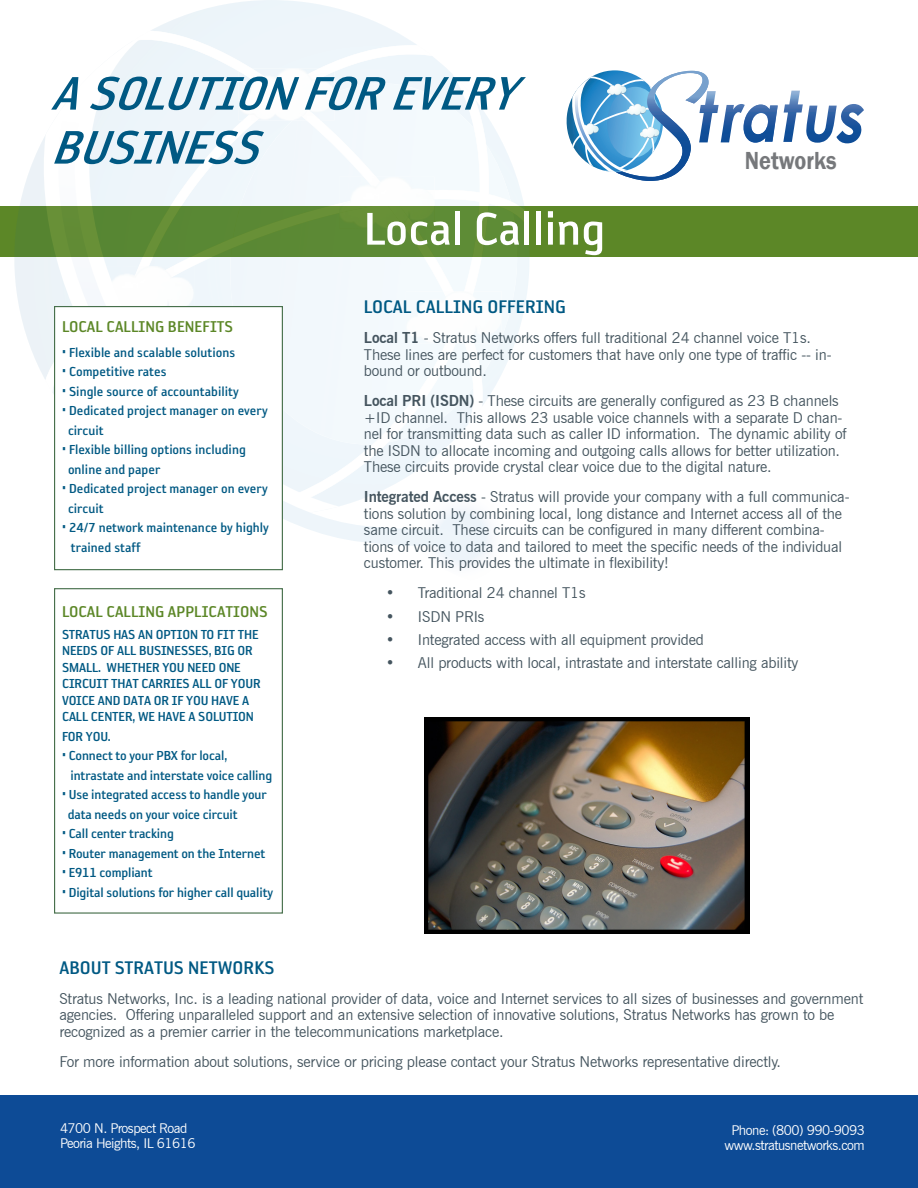
<style>
.page{position:relative;width:918px;height:1188px;background:#fff}
.page>*{position:absolute;margin:0;border:0;box-sizing:border-box;transform-origin:0 0}
.t1{font:italic 54px/54px "Reykjavik One OT B Gauge";color:#005983}
.t2{font:52.65px "Reykjavik One OT B Gauge";color:#fff}
.t3{font:600 25.35px "Franklin Gothic";color:#76787b;scale:.87 1}
.t4{font:21px "Reykjavik One OT B Gauge";color:#005983}
.t5{font:18px "Reykjavik One OT B Gauge";color:#5c8727}
.t6{font:15px/16.5px "News Gothic BT";letter-spacing:-.01em;color:#45555f}
.t7{font:15px/19.5px "Reykjavik One OT B Gauge";letter-spacing:-.005em;color:#005983}
.t8{font:13.5px "News Gothic BT";letter-spacing:-.035em;color:#fff}
.s1{font-weight:700}
</style>
<div class="page">
<div style="left:0;top:206px;width:918px;height:50px;background:#5c8727"></div>
<svg style="left:5px;top:256px;width:36px;height:115px"></svg>
<svg style="left:339px;top:31px;width:189px;height:375px"></svg>
<svg style="left:41px;top:31px;width:298px;height:348px;fill:#eef5fa"></svg>
<svg style="left:438px;top:512px;width:52px;height:53px"></svg>
<svg style="left:52px;top:68px;width:423px;height:482px"></svg>
<img style="left:239px;top:69px;width:95px;height:52px">
<img style="left:292px;top:93px;width:42px;height:28px">
<img style="left:339px;top:177px;width:96px;height:52px">
<img style="left:406px;top:291px;width:95px;height:52px">
<img style="left:443px;top:291px;width:31px;height:52px">
<div style="left:54px;top:306px;width:229px;height:264px;background:#fff;border:1px solid #48704c"></div>
<svg style="left:566px;top:70px;width:298px;height:111px"></svg>
<div style="left:54px;top:588px;width:229px;height:326px;background:#fff;border:1px solid #48704c"></div>
<div style="left:0;top:1095px;width:918px;height:93px;background:#0d4b96"></div>
<img style="left:424px;top:718px;width:325px;height:216px">
<p class="t1" style="left:51px;top:67px;width:485px">ASOLUTIONFOREVERY<br>BUSINESS</p>
<p class="t2" style="left:364px;top:202px;width:243px">Local Calling</p>
<p class="t3" style="left:745px;top:145px;width:107px">Networks</p>
<p class="t5" style="left:62px;top:317px;width:173px">LOCAL CALLING BENEFITS</p>
<p class="t7" style="left:62px;top:343px;width:175px">• Flexible and scalable solutions</p>
<p class="t7" style="left:62px;top:362px;width:106px">• Competitive rates</p>
<p class="t7" style="left:62px;top:382px;width:178px">• Single source of accountability</p>
<p class="t7" style="left:68px;top:401px;width:201px;text-indent:-6px">• Dedicated project manager on every circuit</p>
<p class="t7" style="left:68px;top:440px;width:179px;text-indent:-6px">• Flexible billing options including online and paper</p>
<p class="t7" style="left:68px;top:479px;width:201px;text-indent:-6px">• Dedicated project manager on every circuit</p>
<p class="t7" style="left:71px;top:518px;width:199px;text-indent:-9px">• 24/7 network maintenance by highly trained staff</p>
<p class="t5" style="left:62px;top:602px;width:207px">LOCAL CALLING APPLICATIONS</p>
<p class="t7" style="left:62px;top:626px;width:200px;line-height:16.5px">STRATUS HAS AN OPTION TO FIT THE<br>NEEDS OF ALL BUSINESSES, BIG OR<br>SMALL. WHETHER YOU NEED ONE<br>CIRCUIT THAT CARRIES ALL OF YOUR<br>VOICE AND DATA OR IF YOU HAVE A<br>CALL CENTER, WE HAVE A SOLUTION</p>
<p class="t7" style="left:62px;top:727px;width:50px">FOR YOU.</p>
<p class="t7" style="left:71px;top:746px;width:203px;text-indent:-8px">• Connect to your PBX for local, intrastate and interstate voice calling</p>
<p class="t7" style="left:68px;top:785px;width:201px;text-indent:-6px">• Use integrated access to handle your data needs on your voice circuit</p>
<p class="t7" style="left:62px;top:824px;width:113px">• Call center tracking</p>
<p class="t7" style="left:62px;top:844px;width:205px">• Router management on the Internet</p>
<p class="t7" style="left:62px;top:863px;width:92px">• E911 compliant</p>
<p class="t7" style="left:62px;top:883px;width:212px">• Digital solutions for higher call quality</p>
<p class="t4" style="left:364px;top:296px;width:204px">LOCAL CALLING OFFERING</p>
<p class="t6" style="left:364px;top:330px;width:469px"><span class="s1">Local T1</span> - Stratus Networks offers full traditional 24 channel voice T1s.<br>These lines are perfect for customers that have only one type of traffic -- in&shy;bound or outbound.</p>
<p class="t6" style="left:364px;top:393px;width:484px"><span class="s1">Local PRI (ISDN)</span> - These circuits are generally configured as 23 B channels +ID channel. This allows 23 usable voice channels with a separate D chan&shy;nel for transmitting data such as caller ID information. The dynamic ability of the ISDN to allocate incoming and outgoing calls allows for better utilization.<br>These circuits provide crystal clear voice due to the digital nature.</p>
<p class="t6" style="left:364px;top:489px;width:487px"><span class="s1">Integrated Access</span> - Stratus will provide your company with a full communica&shy;tions solution by combining local, long distance and Internet access all of the same circuit. These circuits can be configured in many different combina&shy;tions of voice to data and tailored to meet the specific needs of the individual customer. This provides the ultimate in flexibility!</p>
<p class="t6" style="left:386px;top:585px;width:201px">• Traditional 24 channel T1s</p>
<p class="t6" style="left:386px;top:608px;width:100px">• ISDN PRIs</p>
<p class="t6" style="left:386px;top:631px;width:320px">• Integrated access with all equipment provided</p>
<p class="t6" style="left:386px;top:654px;width:414px">• All products with local, intrastate and interstate calling ability</p>
<p class="t4" style="left:59px;top:957px;width:217px">ABOUT STRATUS NETWORKS</p>
<p class="t6" style="left:59px;top:990px;width:805px">Stratus Networks, Inc. is a leading national provider of data, voice and Internet services to all sizes of businesses and government agencies. Offering unparalleled support and an extensive selection of innovative solutions, Stratus Networks has grown to be recognized as a premier carrier in the telecommunications marketplace.</p>
<p class="t6" style="left:59px;top:1053px;width:723px">For more information about solutions, service or pricing please contact your Stratus Networks representative directly.</p>
<p class="t8" style="left:60px;top:1120px;width:129px">4700 N. Prospect Road</p>
<p class="t8" style="left:60px;top:1135px;width:137px">Peoria Heights, IL 61616</p>
<p class="t8" style="left:731px;top:1123px;width:135px">Phone: (800) 990-9093</p>
<p class="t8" style="left:724px;top:1138px;width:142px">www.stratusnetworks.com</p>
</div>
